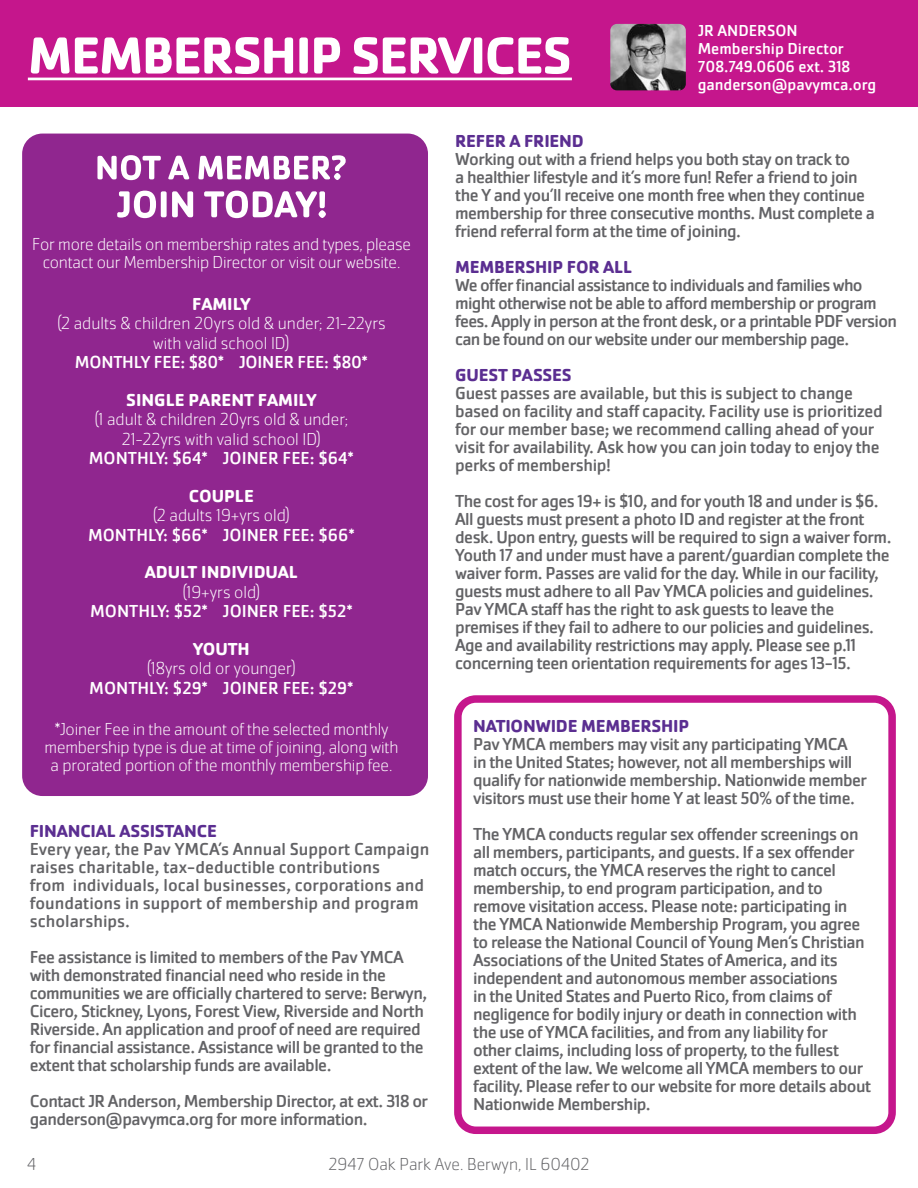
<style>
.page{position:relative;width:918px;height:1188px;background:#fff}
.page>*{position:absolute;margin:0;border:0;box-sizing:border-box;transform-origin:0 0}
.t1{font:700 54px "Cachet Pro";letter-spacing:-.03em;color:#fff}
.Body_Copy{font:18px/18px "Cachet Pro";letter-spacing:-.03em;color:#636366}
.Body_Copy-2{font:200 18px/18px "Cachet Pro";letter-spacing:-.01em;color:#fff;text-align:center}
.Body_Copy-3{font:18px/18px "Cachet Pro";color:#636366}
.t2{font:18px "Cachet Pro";color:#fff}
.Body_Copy-4{font:700 18px "Cachet Pro";letter-spacing:-.01em;color:#5b2e91}
.t3{font:700 18px "Cachet Pro";color:#fff}
.t4{font:200 18px "Cachet Pro";color:#636366}
.t5{font:16.5px "Cachet Pro";color:#fff}
</style>
<div class="page">
<div style="left:454px;top:695px;width:442px;height:439px;border:8px solid #c5168c;border-radius:18px"></div>
<div style="left:0;top:0;width:918px;height:107px;background:#c5168c"></div>
<div style="left:22px;top:134px;width:406px;height:662px;background:#90268f;border-radius:20px"></div>
<svg style="left:117px;top:191px;width:209px;height:27px"></svg>
<svg style="left:97px;top:155px;width:249px;height:25px"></svg>
<hr style="left:28px;top:78px;width:544px;height:2px;background:#fff">
<img style="left:610px;top:24px;width:76px;height:66px">
<p class="t1" style="left:28px;top:22px;width:546px">MEMBERSHIP SERVICES</p>
<p class="t5" style="left:698px;top:21px;width:102px">JR ANDERSON</p>
<p class="t5" style="left:698px;top:39px;width:148px">Membership Director</p>
<p class="t5" style="left:698px;top:57px;width:154px">708.749.0606 ext. 318</p>
<p class="t5" style="left:698px;top:75px;width:180px">ganderson@pavymca.org</p>
<p class="Body_Copy-2" style="left:32px;top:236px;width:381px">For more details on membership rates and types, please contact our Membership Director or visit our website.</p>
<p class="t3" style="left:192px;top:293px;width:60px">FAMILY</p>
<p class="Body_Copy-2" style="left:57px;top:314px;width:330px;line-height:19.5px">(2 adults &amp; children 20yrs old &amp; under; 21-22yrs with valid school ID)</p>
<p class="t2" style="left:75px;top:352px;width:295px">MONTHLY FEE: $80* JOINER FEE: $80*</p>
<p class="t3" style="left:126px;top:389px;width:192px">SINGLE PARENT FAMILY</p>
<p class="Body_Copy-2" style="left:94px;top:411px;width:255px">(1 adult &amp; children 20yrs old &amp; under;</p>
<p class="Body_Copy-2" style="left:122px;top:430px;width:201px">21-22yrs with valid school ID)</p>
<p class="t2" style="left:89px;top:448px;width:267px">MONTHLY: $64* JOINER FEE: $64*</p>
<p class="t3" style="left:189px;top:485px;width:66px">COUPLE</p>
<p class="Body_Copy-2" style="left:153px;top:507px;width:139px">(2 adults 19+yrs old)</p>
<p class="t2" style="left:88px;top:525px;width:268px">MONTHLY: $66* JOINER FEE: $66*</p>
<p class="t3" style="left:145px;top:561px;width:155px">ADULT INDIVIDUAL</p>
<p class="Body_Copy-2" style="left:182px;top:583px;width:79px">(19+yrs old)</p>
<p class="t2" style="left:90px;top:601px;width:264px">MONTHLY: $52* JOINER FEE: $52*</p>
<p class="t3" style="left:193px;top:638px;width:58px">YOUTH</p>
<p class="Body_Copy-2" style="left:147px;top:660px;width:151px">(18yrs old or younger)</p>
<p class="t2" style="left:89px;top:677px;width:266px">MONTHLY: $29* JOINER FEE: $29*</p>
<p class="Body_Copy-2" style="left:45px;top:721px;width:356px">*Joiner Fee in the amount of the selected monthly membership type is due at time of joining, along with a prorated portion of the monthly membership fee.</p>
<p class="Body_Copy-4" style="left:30px;top:820px;width:189px">FINANCIAL ASSISTANCE</p>
<p class="Body_Copy-3" style="left:30px;top:840px;width:401px">Every year, the Pav YMCA’s Annual Support Campaign raises charitable, tax-deductible contributions<br>from individuals, local businesses, corporations and foundations in support of membership and program scholarships.</p>
<p class="Body_Copy" style="left:30px;top:948px;width:399px">Fee assistance is limited to members of the Pav YMCA with demonstrated financial need who reside in the communities we are officially chartered to serve: Berwyn, Cicero, Stickney, Lyons, Forest View, Riverside and North Riverside. An application and proof of need are required for financial assistance. Assistance will be granted to the extent that scholarship funds are available.</p>
<p class="Body_Copy" style="left:30px;top:1092px;width:400px">Contact JR Anderson, Membership Director, at ext. 318 or ganderson@pavymca.org for more information.</p>
<p class="Body_Copy-4" style="left:455px;top:130px;width:130px">REFER A FRIEND</p>
<p class="Body_Copy" style="left:455px;top:150px;width:421px">Working out with a friend helps you both stay on track to<br>a healthier lifestyle and it’s more fun! Refer a friend to join the Y and you’ll receive one month free when they continue membership for three consecutive months. Must complete a friend referral form at the time of joining.</p>
<p class="Body_Copy-4" style="left:455px;top:256px;width:178px">MEMBERSHIP FOR ALL</p>
<p class="Body_Copy" style="left:455px;top:276px;width:443px">We offer financial assistance to individuals and families who might otherwise not be able to afford membership or program fees. Apply in person at the front desk, or a printable PDF version can be found on our website under our membership page.</p>
<p class="Body_Copy-4" style="left:455px;top:364px;width:118px">GUEST PASSES</p>
<p class="Body_Copy" style="left:455px;top:384px;width:429px">Guest passes are available, but this is subject to change based on facility and staff capacity. Facility use is prioritized for our member base; we recommend calling ahead of your visit for availability. Ask how you can join today to enjoy the perks of membership!</p>
<p class="Body_Copy" style="left:455px;top:492px;width:438px">The cost for ages 19+ is $10, and for youth 18 and under is $6.<br>All guests must present a photo ID and register at the front desk. Upon entry, guests will be required to sign a waiver form.<br>Youth 17 and under must have a parent/guardian complete the waiver form. Passes are valid for the day. While in our facility, guests must adhere to all Pav YMCA policies and guidelines.<br>Pav YMCA staff has the right to ask guests to leave the premises if they fail to adhere to our policies and guidelines.<br>Age and availability restrictions may apply. Please see p.11 concerning teen orientation requirements for ages 13-15.</p>
<p class="Body_Copy-4" style="left:473px;top:715px;width:218px">NATIONWIDE MEMBERSHIP</p>
<p class="Body_Copy" style="left:473px;top:735px;width:395px">Pav YMCA members may visit any participating YMCA<br>in the United States; however, not all memberships will qualify for nationwide membership. Nationwide member visitors must use their home Y at least 50% of the time.</p>
<p class="Body_Copy" style="left:473px;top:825px;width:400px">The YMCA conducts regular sex offender screenings on all members, participants, and guests. If a sex offender match occurs, the YMCA reserves the right to cancel membership, to end program participation, and to remove visitation access. Please note: participating in the YMCA Nationwide Membership Program, you agree to release the National Council of Young Men’s Christian Associations of the United States of America, and its independent and autonomous member associations<br>in the United States and Puerto Rico, from claims of negligence for bodily injury or death in connection with the use of YMCA facilities, and from any liability for other claims, including loss of property, to the fullest extent of the law. We welcome all YMCA members to our facility. Please refer to our website for more details about Nationwide Membership.</p>
<p class="t4" style="left:27px;top:1154px;width:10px">4</p>
<p class="t4" style="left:329px;top:1154px;width:262px">2947 Oak Park Ave. Berwyn, IL 60402</p>
</div>
